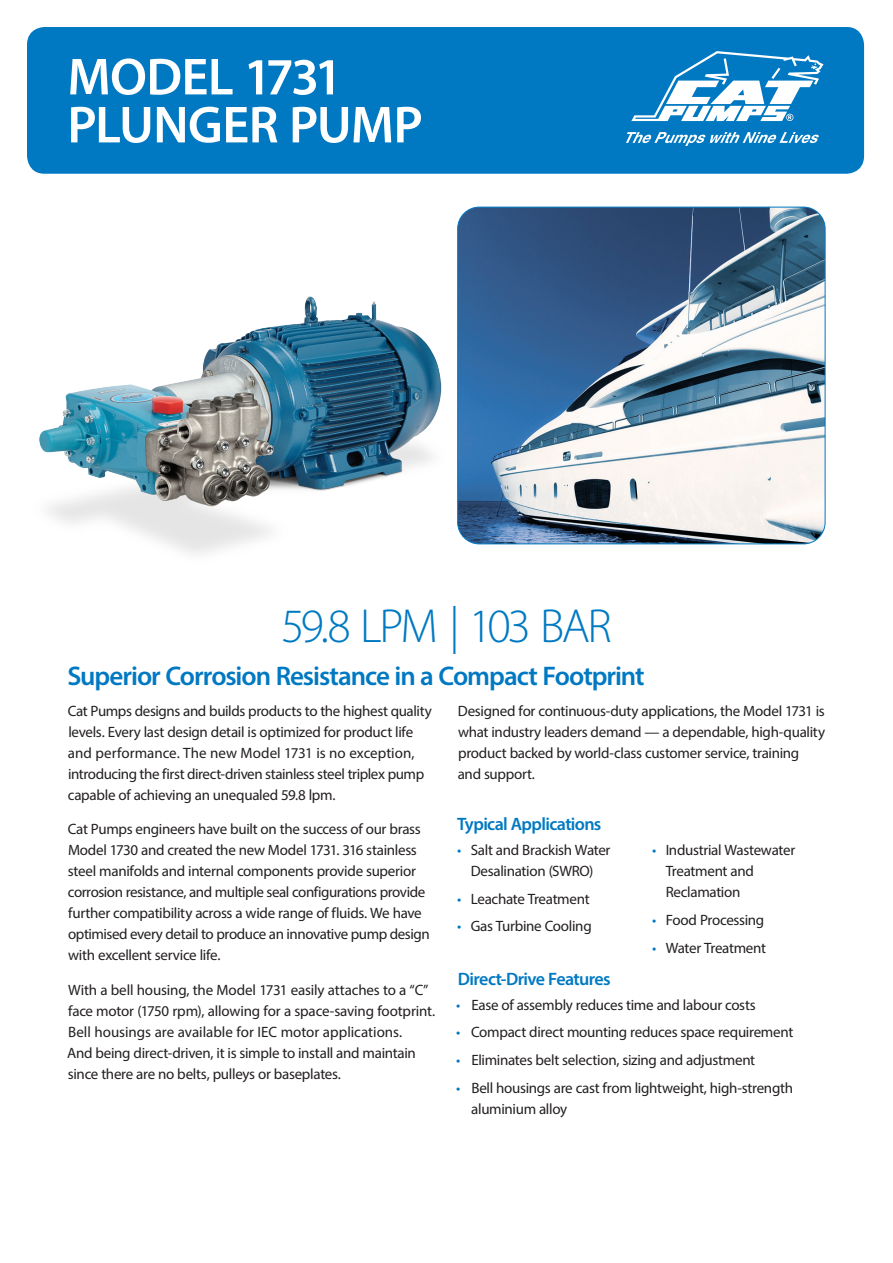
<style>
.page{position:relative;width:893px;height:1263px;background:#fff}
.page>*{position:absolute;margin:0;border:0;box-sizing:border-box;transform-origin:0 0}
.t1{font:600 52.5px/48px "Myriad Pro";letter-spacing:-.015em;color:#fff}
.t2{font:300 48px "Myriad Pro";letter-spacing:-.065em;color:#0079c2}
.t3{font:600 27px "Myriad Pro";letter-spacing:-.04em;color:#0079c2}
.t4{font:600 18px "Myriad Pro";letter-spacing:-.035em;color:#0079c2}
.t5{font:15px/21px "Myriad Pro";letter-spacing:-.02em;color:#231f20}
.s1{color:#0079c2}
</style>
<div class="page">
<div style="left:27px;top:27px;width:837px;height:147px;background:#0079c2;border-radius:18px"></div>
<svg style="left:631px;top:51px;width:192px;height:70px"></svg>
<svg style="left:626px;top:132px;width:193px;height:14px"></svg>
<img style="left:458px;top:207px;width:367px;height:337px">
<div style="left:457px;top:207px;width:368px;height:337px;border:1px solid #0079c2;border-radius:22px"></div>
<img style="left:39px;top:296px;width:403px;height:258px">
<h1 class="t1" style="left:67px;top:51px;width:357px">MODEL 1731<br>PLUNGER PUMP</h1>
<h2 class="t2" style="left:281px;top:597px;width:332px">59.8 LPM | 103 BAR</h2>
<h3 class="t3" style="left:68px;top:658px;width:579px">Superior Corrosion Resistance in a Compact Footprint</h3>
<p class="t5" style="left:68px;top:700px;width:365px">Cat Pumps designs and builds products to the highest quality levels. Every last design detail is optimized for product life and performance. The new Model 1731 is no exception, introducing the first direct-driven stainless steel triplex pump capable of achieving an unequaled 59.8 lpm.</p>
<p class="t5" style="left:68px;top:818px;width:363px">Cat Pumps engineers have built on the success of our brass Model 1730 and created the new Model 1731. 316 stainless steel manifolds and internal components provide superior corrosion resistance, and multiple seal configurations provide further compatibility across a wide range of fluids. We have optimised every detail to produce an innovative pump design with excellent service life.</p>
<p class="t5" style="left:67px;top:979px;width:369px">With a bell housing, the Model 1731 easily attaches to a “C” face motor (1750 rpm), allowing for a space-saving footprint.<br>Bell housings are available for IEC motor applications.<br>And being direct-driven, it is simple to install and maintain since there are no belts, pulleys or baseplates.</p>
<p class="t5" style="left:458px;top:700px;width:369px">Designed for continuous-duty applications, the Model 1731 is what industry leaders demand — a dependable, high-quality product backed by world-class customer service, training and support.</p>
<p class="t4" style="left:457px;top:812px;width:146px">Typical Applications</p>
<p class="t5" style="left:457px;top:839px;width:155px;text-align:center"><span class="s1">•</span> Salt and Brackish Water<br>Desalination (SWRO)</p>
<p class="t5" style="left:457px;top:888px;width:134px"><span class="s1">•</span> Leachate Treatment</p>
<p class="t5" style="left:457px;top:916px;width:136px"><span class="s1">•</span> Gas Turbine Cooling</p>
<p class="t5" style="left:666px;top:840px;width:131px;text-indent:-14px"><span class="s1">•</span> Industrial Wastewater<br>Treatment and<br>Reclamation</p>
<p class="t5" style="left:652px;top:909px;width:114px"><span class="s1">•</span> Food Processing</p>
<p class="t5" style="left:652px;top:937px;width:115px"><span class="s1">•</span> Water Treatment</p>
<p class="t4" style="left:458px;top:967px;width:154px">Direct-Drive Features</p>
<p class="t5" style="left:456px;top:994px;width:301px"><span class="s1">•</span> Ease of assembly reduces time and labour costs</p>
<p class="t5" style="left:456px;top:1022px;width:339px"><span class="s1">•</span> Compact direct mounting reduces space requirement</p>
<p class="t5" style="left:456px;top:1049px;width:301px"><span class="s1">•</span> Eliminates belt selection, sizing and adjustment</p>
<p class="t5" style="left:471px;top:1077px;width:323px;text-indent:-15px"><span class="s1">•</span> Bell housings are cast from lightweight, high-strength aluminium alloy</p>
</div>
